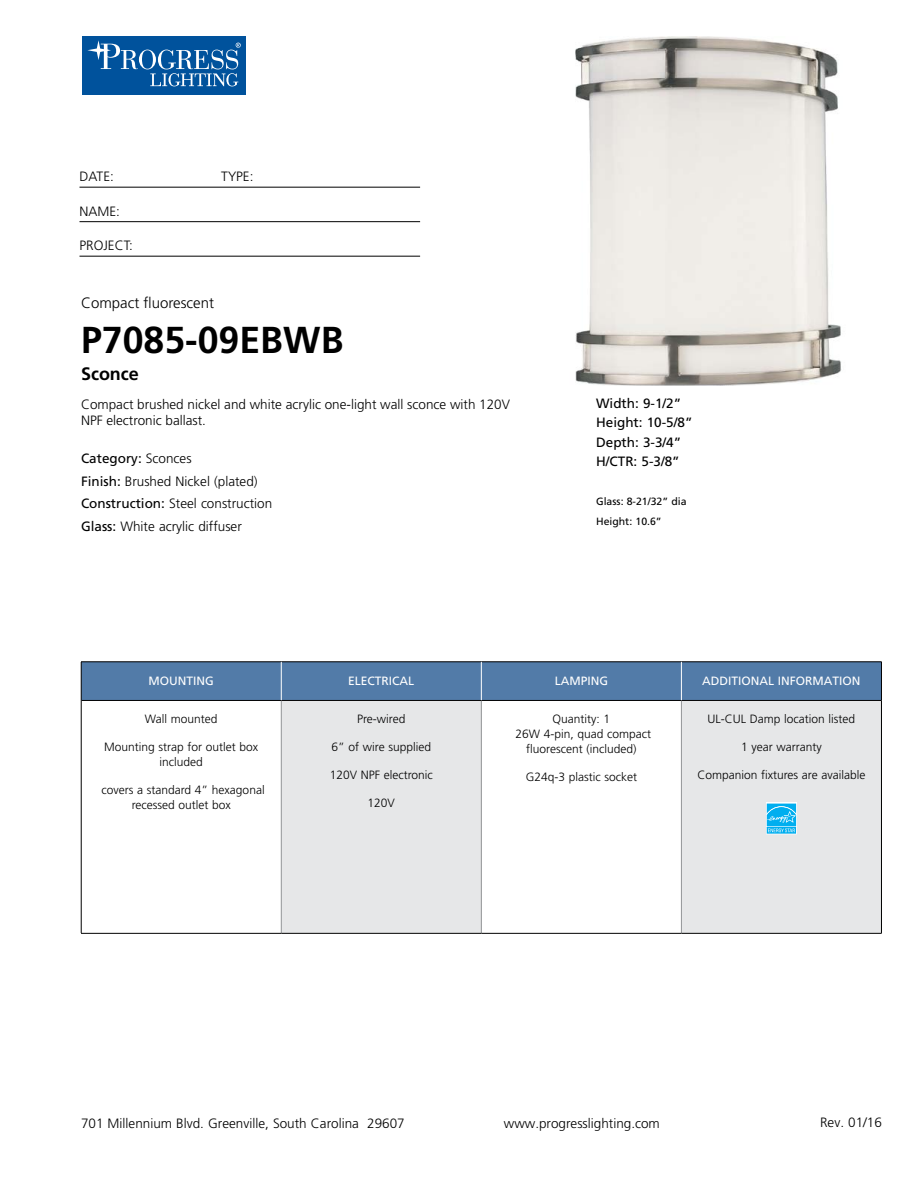
<style>
.page{position:relative;width:918px;height:1188px;background:#fff}
.page>*{position:absolute;margin:0;border:0;box-sizing:border-box;transform-origin:0 0}
.t1{font:700 37.5px "Frutiger";color:#000}
.t2{font:700 18px "Frutiger";color:#000}
.t3{font:300 15px "Frutiger";color:#000}
.t4{font:300 13.5px/22.5px "Frutiger";color:#000}
.t5{font:13.5px/19.5px "Frutiger";color:#000}
.t6{font:300 12px/15px "Frutiger";color:#000;text-align:center}
.t7{font:12px "Frutiger";color:#fff}
.t8{font:10.5px/19.5px "Frutiger";color:#000}
.s1{font-weight:400}
</style>
<div class="page">
<div style="left:82px;top:36px;width:164px;height:59px;background:#00529c"></div>
<svg style="left:139px;top:50px;width:17px;height:19px"></svg>
<div style="left:142px;top:50px;width:11px;height:19px;background:#00529c;border-radius:50%"></div>
<svg style="left:87px;top:40px;width:51px;height:29px"></svg>
<svg style="left:150px;top:43px;width:91px;height:43px"></svg>
<hr style="left:80px;top:187px;width:340px;height:1px;background:#000">
<hr style="left:80px;top:221px;width:340px;height:1px;background:#000">
<hr style="left:80px;top:256px;width:340px;height:1px;background:#000">
<div style="left:82px;top:663px;width:799px;height:37px;background:#527ba8"></div>
<div style="left:281px;top:700px;width:200px;height:233px;background:#e6e7e8"></div>
<div style="left:681px;top:700px;width:200px;height:233px;background:#e6e7e8"></div>
<hr style="left:281px;top:701px;width:1px;height:232px;background:#939598">
<hr style="left:481px;top:701px;width:1px;height:232px;background:#939598">
<hr style="left:681px;top:701px;width:1px;height:232px;background:#939598">
<hr style="left:81px;top:700px;width:200px;height:1px;background:#000">
<hr style="left:281px;top:700px;width:200px;height:1px;background:#000">
<hr style="left:481px;top:700px;width:200px;height:1px;background:#000">
<hr style="left:681px;top:700px;width:200px;height:1px;background:#000">
<hr style="left:81px;top:933px;width:200px;height:1px;background:#000">
<hr style="left:281px;top:933px;width:200px;height:1px;background:#000">
<hr style="left:481px;top:933px;width:200px;height:1px;background:#000">
<hr style="left:681px;top:933px;width:201px;height:1px;background:#000">
<hr style="left:81px;top:662px;width:200px;height:1px;background:#000">
<hr style="left:81px;top:662px;width:1px;height:38px;background:#000">
<hr style="left:281px;top:662px;width:200px;height:1px;background:#000">
<hr style="left:481px;top:662px;width:200px;height:1px;background:#000">
<hr style="left:681px;top:662px;width:201px;height:1px;background:#000">
<hr style="left:881px;top:662px;width:1px;height:38px;background:#000">
<hr style="left:81px;top:700px;width:1px;height:233px;background:#000">
<hr style="left:881px;top:700px;width:1px;height:233px;background:#000">
<hr style="left:281px;top:662px;width:1px;height:38px;background:#fff">
<hr style="left:681px;top:662px;width:1px;height:38px;background:#fff">
<hr style="left:481px;top:662px;width:1px;height:38px;background:#fff">
<svg style="left:766px;top:803px;width:31px;height:1px"></svg>
<svg style="left:766px;top:804px;width:31px;height:30px"></svg>
<img style="left:575px;top:36px;width:267px;height:349px">
<p class="t4" style="left:80px;top:165px;width:36px">DATE:</p>
<p class="t4" style="left:221px;top:165px;width:34px">TYPE:</p>
<p class="t4" style="left:80px;top:200px;width:42px">NAME:</p>
<p class="t4" style="left:80px;top:234px;width:55px">PROJECT:</p>
<p class="t3" style="left:81px;top:295px;width:135px">Compact fluorescent</p>
<h1 class="t1" style="left:81px;top:318px;width:264px">P7085-09EBWB</h1>
<h2 class="t2" style="left:81px;top:364px;width:59px">Sconce</h2>
<p class="t4" style="left:81px;top:396px;width:431px;line-height:16.2px">Compact brushed nickel and white acrylic one-light wall sconce with 120V<br>NPF electronic ballast.</p>
<p class="t4" style="left:81px;top:448px;width:193px"><span class="s1">Category:</span> Sconces<br><span class="s1">Finish:</span> Brushed Nickel (plated)<br><span class="s1">Construction:</span> Steel construction<br><span class="s1">Glass:</span> White acrylic diffuser</p>
<p class="t5" style="left:596px;top:393px;width:98px">Width: 9-1/2”<br>Height: 10-5/8”<br>Depth: 3-3/4”<br>H/CTR: 5-3/8”</p>
<p class="t8" style="left:596px;top:492px;width:92px">Glass: 8-21/32” dia<br>Height: 10.6”</p>
<p class="t7" style="left:149px;top:673px;width:67px">MOUNTING</p>
<p class="t7" style="left:348px;top:673px;width:68px">ELECTRICAL</p>
<p class="t7" style="left:555px;top:673px;width:55px">LAMPING</p>
<p class="t7" style="left:702px;top:673px;width:160px">ADDITIONAL INFORMATION</p>
<p class="t6" style="left:145px;top:712px;width:74px">Wall mounted</p>
<p class="t6" style="left:104px;top:739px;width:156px">Mounting strap for outlet box included</p>
<p class="t6" style="left:102px;top:782px;width:165px">covers a standard 4” hexagonal recessed outlet box</p>
<p class="t6" style="left:357px;top:712px;width:50px">Pre-wired</p>
<p class="t6" style="left:332px;top:739px;width:101px">6” of wire supplied</p>
<p class="t6" style="left:330px;top:767px;width:105px">120V NPF electronic</p>
<p class="t6" style="left:368px;top:795px;width:29px">120V</p>
<p class="t6" style="left:708px;top:712px;width:149px">UL-CUL Damp location listed</p>
<p class="t6" style="left:741px;top:740px;width:82px">1 year warranty</p>
<p class="t6" style="left:697px;top:767px;width:169px">Companion fixtures are available</p>
<p class="t6" style="left:515px;top:712px;width:137px">Quantity: 1<br>26W 4-pin, quad compact fluorescent (included)</p>
<p class="t6" style="left:526px;top:769px;width:113px">G24q-3 plastic socket</p>
<p class="t4" style="left:81px;top:1112px;width:325px">701 Millennium Blvd. Greenville, South Carolina 29607</p>
<p class="t4" style="left:504px;top:1112px;width:158px">www.progresslighting.com</p>
<p class="t4" style="left:820px;top:1111px;width:63px">Rev. 01/16</p>
</div>
